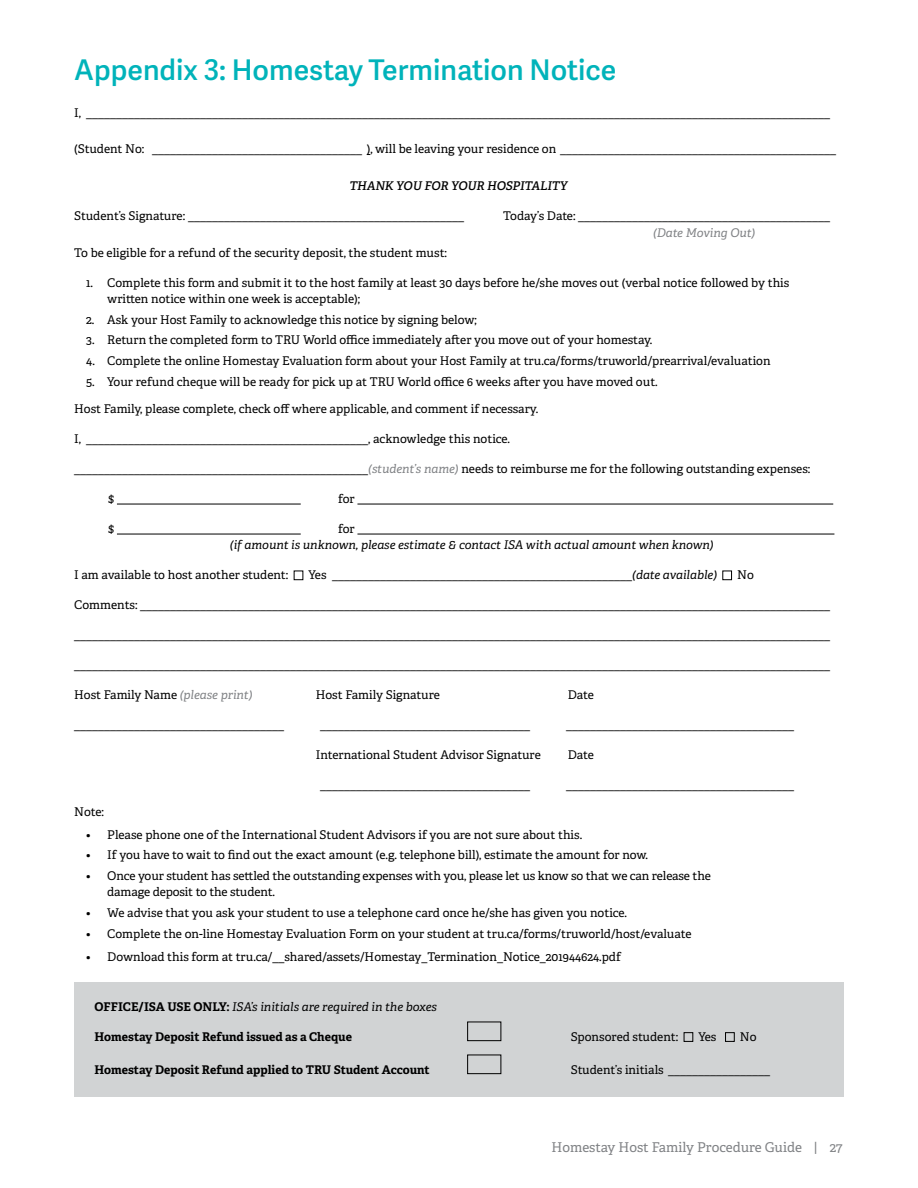
<style>
.page{position:relative;width:918px;height:1188px;background:#fff}
.page>*{position:absolute;margin:0;border:0;box-sizing:border-box;transform-origin:0 0}
.t1{font:600 28.5px "Adelle Sans";color:#00b3ba}
.t2{font:13.5px "Adelle";color:#808285}
.t3{font:12px/16.5px "Adelle";color:#000}
.t4{font:italic 12px "Adelle";color:#000}
.t5{font:700 12px "Adelle";color:#000}
.t6{font:italic 600 12px "Adelle";color:#000}
.t7{font:italic 12px "Adelle";color:#808285}
.s1{font-style:italic;color:#808285}
.s2{font-style:italic}
.s3{font-weight:700;font-style:normal}
</style>
<div class="page">
<div style="left:74px;top:982px;width:770px;height:114px;background:#d1d3d4"></div>
<hr style="left:117px;top:504px;width:184px;height:1px;background:#000">
<hr style="left:357px;top:504px;width:476px;height:1px;background:#000">
<hr style="left:117px;top:534px;width:184px;height:1px;background:#000">
<hr style="left:357px;top:534px;width:477px;height:1px;background:#000">
<div style="left:294px;top:571px;width:9px;height:9px;border:1px solid #000"></div>
<div style="left:722px;top:571px;width:10px;height:9px;border:1px solid #000"></div>
<div style="left:467px;top:1022px;width:34px;height:19px;border:1px solid #000"></div>
<div style="left:684px;top:1032px;width:9px;height:10px;border:1px solid #000"></div>
<div style="left:725px;top:1032px;width:10px;height:10px;border:1px solid #000"></div>
<div style="left:467px;top:1055px;width:34px;height:19px;border:1px solid #000"></div>
<h1 class="t1" style="left:74px;top:49px;width:544px">Appendix 3: Homestay Termination Notice</h1>
<p class="t3" style="left:74px;top:104px;width:757px">I, ____________________________________________________________________________________________________________________________</p>
<p class="t3" style="left:74px;top:141px;width:763px">(Student No: ___________________________________ ), will be leaving your residence on ______________________________________________</p>
<p class="t6" style="left:349px;top:178px;width:219px">THANK YOU FOR YOUR HOSPITALITY</p>
<p class="t3" style="left:74px;top:208px;width:391px">Student’s Signature: ______________________________________________</p>
<p class="t3" style="left:503px;top:208px;width:328px">Today’s Date: __________________________________________</p>
<p class="t3" style="left:74px;top:245px;width:374px">To be eligible for a refund of the security deposit, the student must:</p>
<p class="t3" style="left:107px;top:275px;width:684px;text-indent:-21px">1. Complete this form and submit it to the host family at least 30 days before he/she moves out (verbal notice followed by this written notice within one week is acceptable);</p>
<p class="t3" style="left:86px;top:312px;width:392px">2. Ask your Host Family to acknowledge this notice by signing below;</p>
<p class="t3" style="left:86px;top:332px;width:568px">3. Return the completed form to TRU World office immediately after you move out of your homestay.</p>
<p class="t3" style="left:86px;top:353px;width:686px">4. Complete the online Homestay Evaluation form about your Host Family at tru.ca/forms/truworld/prearrival/evaluation</p>
<p class="t3" style="left:86px;top:373px;width:573px">5. Your refund cheque will be ready for pick up at TRU World office 6 weeks after you have moved out.</p>
<p class="t3" style="left:74px;top:401px;width:466px">Host Family, please complete, check off where applicable, and comment if necessary.</p>
<p class="t3" style="left:74px;top:431px;width:437px">I, _______________________________________________, acknowledge this notice.</p>
<p class="t3" style="left:74px;top:461px;width:738px">_________________________________________________<span class="s1">(student’s name)</span> needs to reimburse me for the following outstanding expenses:</p>
<p class="t3" style="left:108px;top:491px;width:8px">$</p>
<p class="t3" style="left:338px;top:491px;width:18px">for</p>
<p class="t3" style="left:108px;top:521px;width:8px">$</p>
<p class="t3" style="left:338px;top:521px;width:18px">for</p>
<p class="t4" style="left:230px;top:538px;width:485px">(if amount is unknown, please estimate &amp; contact ISA with actual amount when known)</p>
<p class="t3" style="left:74px;top:567px;width:216px">I am available to host another student:</p>
<p class="t3" style="left:309px;top:567px;width:410px">Yes __________________________________________________<span class="s2">(date available)</span></p>
<p class="t3" style="left:737px;top:567px;width:18px">No</p>
<p class="t3" style="left:74px;top:597px;width:757px">Comments: ___________________________________________________________________________________________________________________</p>
<p class="t3" style="left:74px;top:627px;width:757px">______________________________________________________________________________________________________________________________</p>
<p class="t3" style="left:74px;top:657px;width:757px">______________________________________________________________________________________________________________________________</p>
<p class="t3" style="left:74px;top:687px;width:180px">Host Family Name <span class="s1">(please print)</span></p>
<p class="t3" style="left:316px;top:687px;width:126px">Host Family Signature</p>
<p class="t3" style="left:568px;top:687px;width:28px">Date</p>
<p class="t3" style="left:74px;top:717px;width:211px">___________________________________</p>
<p class="t3" style="left:320px;top:717px;width:211px">___________________________________</p>
<p class="t3" style="left:566px;top:717px;width:229px">______________________________________</p>
<p class="t3" style="left:316px;top:747px;width:227px">International Student Advisor Signature</p>
<p class="t3" style="left:568px;top:747px;width:28px">Date</p>
<p class="t3" style="left:320px;top:777px;width:211px">___________________________________</p>
<p class="t3" style="left:566px;top:777px;width:229px">______________________________________</p>
<p class="t3" style="left:74px;top:803px;width:31px">Note:</p>
<p class="t3" style="left:86px;top:827px;width:497px">• Please phone one of the International Student Advisors if you are not sure about this.</p>
<p class="t3" style="left:86px;top:847px;width:563px">• If you have to wait to find out the exact amount (e.g. telephone bill), estimate the amount for now.</p>
<p class="t3" style="left:107px;top:868px;width:605px;text-indent:-21px">• Once your student has settled the outstanding expenses with you, please let us know so that we can release the damage deposit to the student.</p>
<p class="t3" style="left:86px;top:905px;width:542px">• We advise that you ask your student to use a telephone card once he/she has given you notice.</p>
<p class="t3" style="left:86px;top:925px;width:607px">• Complete the on-line Homestay Evaluation Form on your student at tru.ca/forms/truworld/host/evaluate</p>
<p class="t3" style="left:86px;top:948px;width:536px">• Download this form at tru.ca/__shared/assets/Homestay_Termination_Notice_201944624.pdf</p>
<p class="t4" style="left:95px;top:999px;width:344px"><span class="s3">OFFICE/ISA USE ONLY:</span> ISA’s initials are required in the boxes</p>
<p class="t5" style="left:95px;top:1029px;width:259px">Homestay Deposit Refund issued as a Cheque</p>
<p class="t3" style="left:571px;top:1029px;width:109px">Sponsored student:</p>
<p class="t3" style="left:699px;top:1029px;width:19px">Yes</p>
<p class="t3" style="left:740px;top:1029px;width:18px">No</p>
<p class="t5" style="left:95px;top:1062px;width:337px">Homestay Deposit Refund applied to TRU Student Account</p>
<p class="t3" style="left:571px;top:1062px;width:201px">Student’s initials _________________</p>
<p class="t7" style="left:653px;top:225px;width:104px">(Date Moving Out)</p>
<p class="t2" style="left:551px;top:1139px;width:292px">Homestay Host Family Procedure Guide | 27</p>
</div>
